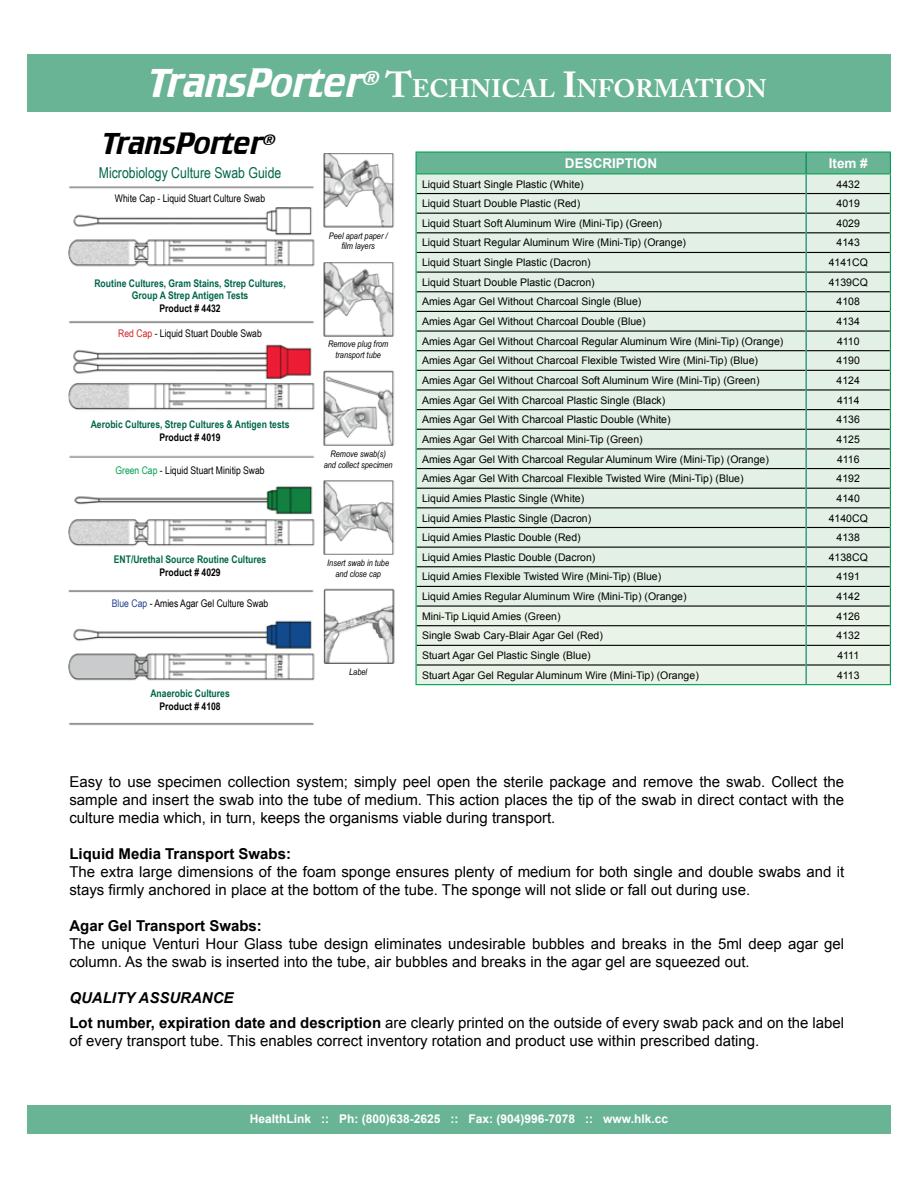
<style>
.page{position:relative;width:918px;height:1188px;background:#fff}
.page>*{position:absolute;margin:0;border:0;box-sizing:border-box;transform-origin:0 0}
.t1{font:27px "Crillee";color:#000}
.t2{font:700 25.2px "Adobe Caslon Pro";color:#fff}
.t3{font:15px/18px "Arial";color:#000}
.t4{font:700 15px "Arial";color:#000}
.t5{font:15px "Arial Narrow";color:#00664b}
.t6{font:700 13.5px "Arial";color:#fff}
.t7{font:700 12px "Arial";color:#fff}
.t8{font:10.5px "Arial";color:#000}
.t9{font:700 10.5px/12.6px "Arial Narrow";color:#00664b;text-align:center}
.t10{font:10.5px "Arial Narrow";color:#000}
.t11{font:700 10.5px "Arial Narrow";color:#000}
.t12{font:italic 9px/10.8px "Arial Narrow";color:#000;text-align:center}
.s1{font-family:"Crillee";font-weight:400;font-size:36px}
.s2{font-size:36px}
.s3{color:#d2232a}
.s4{color:#009f4f}
.s5{color:#25408f}
.s6{font-weight:700;font-style:italic}
.s7{font-weight:700}
</style>
<div class="page">
<div style="left:27px;top:54px;width:864px;height:57px;background:#6ab496"></div>
<div style="left:27px;top:1105px;width:864px;height:29px;background:#6ab496"></div>
<img style="left:68px;top:153px;width:327px;height:573px">
<svg style="left:416px;top:152px;width:475px;height:533px;background:#d1e0d5"></svg>
<hr style="left:416px;top:173px;width:390px;height:1px;background:#009f4f">
<hr style="left:806px;top:173px;width:85px;height:1px;background:#009f4f">
<h2 class="t2" style="left:151px;top:74px;width:617px"><span class="s1">TransPorter</span><sup>®</sup> <span class="s2">T</span>ECHNICAL <span class="s2">I</span>NFORMATION</h2>
<h1 class="t1" style="left:104px;top:125px;width:173px">TransPorter<sup>®</sup></h1>
<h3 class="t5" style="left:99px;top:162px;width:184px">Microbiology Culture Swab Guide</h3>
<p class="t10" style="left:115px;top:191px;width:152px">White Cap - Liquid Stuart Culture Swab</p>
<p class="t9" style="left:94px;top:276px;width:193px">Routine Cultures, Gram Stains, Strep Cultures,<br>Group A Strep Antigen Tests</p>
<p class="t11" style="left:159px;top:300px;width:63px">Product # 4432</p>
<p class="t10" style="left:118px;top:326px;width:145px"><span class="s3">Red Cap</span> - Liquid Stuart Double Swab</p>
<p class="t9" style="left:91px;top:418px;width:200px">Aerobic Cultures, Strep Cultures &amp; Antigen tests</p>
<p class="t11" style="left:159px;top:429px;width:63px">Product # 4019</p>
<p class="t10" style="left:115px;top:462px;width:151px"><span class="s4">Green Cap</span> - Liquid Stuart Minitip Swab</p>
<p class="t9" style="left:114px;top:552px;width:154px">ENT/Urethal Source Routine Cultures</p>
<p class="t11" style="left:159px;top:564px;width:63px">Product # 4029</p>
<p class="t10" style="left:112px;top:596px;width:158px"><span class="s5">Blue Cap</span> - Amies Agar Gel Culture Swab</p>
<p class="t9" style="left:150px;top:687px;width:81px">Anaerobic Cultures</p>
<p class="t11" style="left:159px;top:698px;width:63px">Product # 4108</p>
<p class="t12" style="left:329px;top:230px;width:60px">Peel apart paper / film layers</p>
<p class="t12" style="left:328px;top:339px;width:62px">Remove plug from transport tube</p>
<p class="t12" style="left:324px;top:449px;width:70px">Remove swab(s) and collect specimen</p>
<p class="t12" style="left:327px;top:557px;width:63px">Insert swab in tube and close cap</p>
<p class="t12" style="left:349px;top:666px;width:20px">Label</p>
<p class="t6" style="left:565px;top:154px;width:94px">DESCRIPTION</p>
<p class="t6" style="left:829px;top:154px;width:41px">Item #</p>
<p class="t8" style="left:422px;top:177px;width:163px">Liquid Stuart Single Plastic (White)</p>
<p class="t8" style="left:837px;top:177px;width:25px">4432</p>
<p class="t8" style="left:422px;top:197px;width:160px">Liquid Stuart Double Plastic (Red)</p>
<p class="t8" style="left:837px;top:197px;width:25px">4019</p>
<p class="t8" style="left:422px;top:216px;width:242px">Liquid Stuart Soft Aluminum Wire (Mini-Tip) (Green)</p>
<p class="t8" style="left:837px;top:216px;width:25px">4029</p>
<p class="t8" style="left:422px;top:236px;width:265px">Liquid Stuart Regular Aluminum Wire (Mini-Tip) (Orange)</p>
<p class="t8" style="left:837px;top:236px;width:25px">4143</p>
<p class="t8" style="left:422px;top:256px;width:170px">Liquid Stuart Single Plastic (Dacron)</p>
<p class="t8" style="left:829px;top:256px;width:41px">4141CQ</p>
<p class="t8" style="left:422px;top:275px;width:174px">Liquid Stuart Double Plastic (Dacron)</p>
<p class="t8" style="left:829px;top:275px;width:41px">4139CQ</p>
<p class="t8" style="left:422px;top:295px;width:221px">Amies Agar Gel Without Charcoal Single (Blue)</p>
<p class="t8" style="left:837px;top:295px;width:25px">4108</p>
<p class="t8" style="left:422px;top:314px;width:225px">Amies Agar Gel Without Charcoal Double (Blue)</p>
<p class="t8" style="left:837px;top:314px;width:25px">4134</p>
<p class="t8" style="left:422px;top:334px;width:363px">Amies Agar Gel Without Charcoal Regular Aluminum Wire (Mini-Tip) (Orange)</p>
<p class="t8" style="left:837px;top:334px;width:24px">4110</p>
<p class="t8" style="left:422px;top:354px;width:338px">Amies Agar Gel Without Charcoal Flexible Twisted Wire (Mini-Tip) (Blue)</p>
<p class="t8" style="left:837px;top:354px;width:25px">4190</p>
<p class="t8" style="left:422px;top:373px;width:339px">Amies Agar Gel Without Charcoal Soft Aluminum Wire (Mini-Tip) (Green)</p>
<p class="t8" style="left:837px;top:373px;width:25px">4124</p>
<p class="t8" style="left:422px;top:393px;width:245px">Amies Agar Gel With Charcoal Plastic Single (Black)</p>
<p class="t8" style="left:837px;top:393px;width:24px">4114</p>
<p class="t8" style="left:422px;top:413px;width:250px">Amies Agar Gel With Charcoal Plastic Double (White)</p>
<p class="t8" style="left:837px;top:413px;width:25px">4136</p>
<p class="t8" style="left:422px;top:432px;width:222px">Amies Agar Gel With Charcoal Mini-Tip (Green)</p>
<p class="t8" style="left:837px;top:432px;width:25px">4125</p>
<p class="t8" style="left:422px;top:452px;width:348px">Amies Agar Gel With Charcoal Regular Aluminum Wire (Mini-Tip) (Orange)</p>
<p class="t8" style="left:837px;top:452px;width:24px">4116</p>
<p class="t8" style="left:422px;top:472px;width:323px">Amies Agar Gel With Charcoal Flexible Twisted Wire (Mini-Tip) (Blue)</p>
<p class="t8" style="left:837px;top:472px;width:25px">4192</p>
<p class="t8" style="left:422px;top:491px;width:164px">Liquid Amies Plastic Single (White)</p>
<p class="t8" style="left:837px;top:491px;width:25px">4140</p>
<p class="t8" style="left:422px;top:511px;width:171px">Liquid Amies Plastic Single (Dacron)</p>
<p class="t8" style="left:829px;top:511px;width:41px">4140CQ</p>
<p class="t8" style="left:422px;top:531px;width:160px">Liquid Amies Plastic Double (Red)</p>
<p class="t8" style="left:837px;top:531px;width:25px">4138</p>
<p class="t8" style="left:422px;top:550px;width:175px">Liquid Amies Plastic Double (Dacron)</p>
<p class="t8" style="left:829px;top:550px;width:41px">4138CQ</p>
<p class="t8" style="left:422px;top:570px;width:241px">Liquid Amies Flexible Twisted Wire (Mini-Tip) (Blue)</p>
<p class="t8" style="left:837px;top:570px;width:25px">4191</p>
<p class="t8" style="left:422px;top:590px;width:266px">Liquid Amies Regular Aluminum Wire (Mini-Tip) (Orange)</p>
<p class="t8" style="left:837px;top:590px;width:25px">4142</p>
<p class="t8" style="left:422px;top:609px;width:140px">Mini-Tip Liquid Amies (Green)</p>
<p class="t8" style="left:837px;top:609px;width:25px">4126</p>
<p class="t8" style="left:422px;top:629px;width:182px">Single Swab Cary-Blair Agar Gel (Red)</p>
<p class="t8" style="left:837px;top:629px;width:25px">4132</p>
<p class="t8" style="left:422px;top:648px;width:170px">Stuart Agar Gel Plastic Single (Blue)</p>
<p class="t8" style="left:837px;top:648px;width:23px">4111</p>
<p class="t8" style="left:422px;top:668px;width:278px">Stuart Agar Gel Regular Aluminum Wire (Mini-Tip) (Orange)</p>
<p class="t8" style="left:837px;top:668px;width:24px">4113</p>
<p class="t3" style="left:69px;top:773px;width:776px;text-align:justify">Easy to use specimen collection system; simply peel open the sterile package and remove the swab. Collect the sample and insert the swab into the tube of medium. This action places the tip of the swab in direct contact with the culture media which, in turn, keeps the organisms viable during transport.</p>
<h3 class="t4" style="left:69px;top:844px;width:223px">Liquid Media Transport Swabs:</h3>
<h3 class="t3" style="left:69px;top:863px;width:776px">The extra large dimensions of the foam sponge ensures plenty of medium for both single and double swabs and it stays firmly anchored in place at the bottom of the tube. The sponge will not slide or fall out during use.</h3>
<h3 class="t4" style="left:69px;top:916px;width:194px">Agar Gel Transport Swabs:</h3>
<h3 class="t3" style="left:69px;top:935px;width:776px">The unique Venturi Hour Glass tube design eliminates undesirable bubbles and breaks in the 5ml deep agar gel column. As the swab is inserted into the tube, air bubbles and breaks in the agar gel are squeezed out.</h3>
<h3 class="t3" style="left:69px;top:985px;width:776px;line-height:24.8px"><span class="s6">QUALITY ASSURANCE<br></span><span class="s7">Lot number, expiration date and description</span> are clearly printed on the outside of every swab pack and on the label</h3>
<h3 class="t3" style="left:69px;top:1031px;width:692px">of every transport tube. This enables correct inventory rotation and product use within prescribed dating.</h3>
<p class="t7" style="left:250px;top:1111px;width:420px">HealthLink :: Ph: (800)638-2625 :: Fax: (904)996-7078 :: www.hlk.cc</p>
</div>
